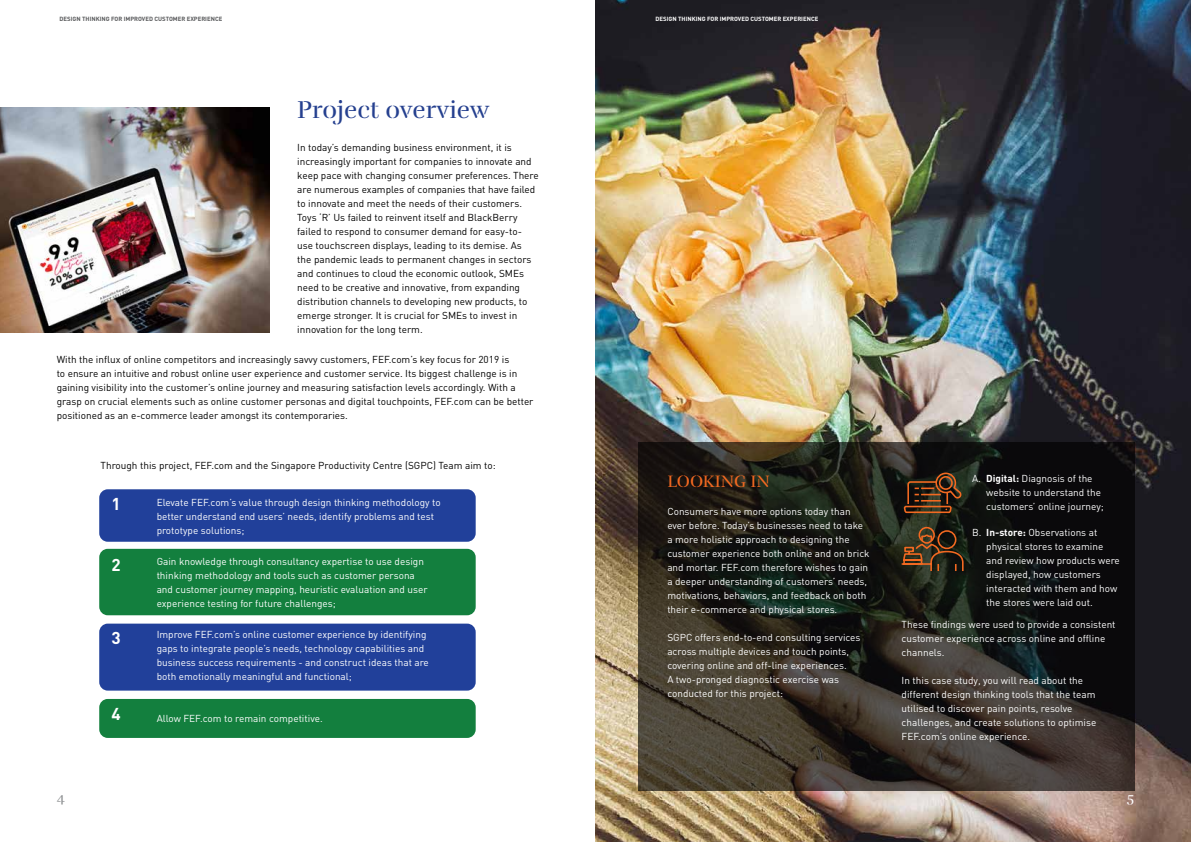
<style>
.page{position:relative;width:1191px;height:842px;background:#fff}
.page>*{position:absolute;margin:0;border:0;box-sizing:border-box;transform-origin:0 0}
.t1{font:25px "Rufina Stencil Regular";color:#25408f}
.t2{font:17px "Rufina Stencil Regular";color:#f26921}
.t3{font:700 17px "DIN";color:#fff}
.t4{font:14px "Rufina Stencil Regular";color:#8e9092}
.t5{font:14px "Rufina Stencil Regular";color:#fff}
.t6{font:10px/14px "DIN";color:#fff}
.t7{font:10px/14px "DIN";color:#000}
.t8{font:700 6px "DIN";color:#fff}
.t9{font:700 6px "DIN";color:#58595b}
.s1{font-weight:700}
</style>
<div class="page">
<img style="left:595px;top:0;width:596px;height:842px">
<svg style="left:638px;top:442px;width:496px;height:349px;background:#27251f"></svg>
<div style="left:99px;top:699px;width:377px;height:39px;background:#137f3e;border-radius:9px"></div>
<div style="left:99px;top:549px;width:377px;height:66px;background:#137f3e;border-radius:9px"></div>
<div style="left:99px;top:489px;width:377px;height:53px;background:#21409a;border-radius:9px"></div>
<img style="left:0;top:108px;width:269px;height:224px">
<div style="left:99px;top:624px;width:377px;height:67px;background:#21409a;border-radius:9px"></div>
<svg style="left:900px;top:526px;width:64px;height:47px;background:#45331c"></svg>
<svg style="left:903px;top:472px;width:60px;height:42px;background:#482e18"></svg>
<p class="t9" style="left:60px;top:15px;width:164px">DESIGN THINKING FOR IMPROVED CUSTOMER EXPERIENCE</p>
<h1 class="t1" style="left:297px;top:95px;width:194px">Project overview</h1>
<p class="t7" style="left:297px;top:140px;width:243px">In today’s demanding business environment, it is increasingly important for companies to innovate and keep pace with changing consumer preferences. There are numerous examples of companies that have failed to innovate and meet the needs of their customers.<br>Toys ‘R’ Us failed to reinvent itself and BlackBerry failed to respond to consumer demand for easy-to&shy;use touchscreen displays, leading to its demise. As<br>the pandemic leads to permanent changes in sectors and continues to cloud the economic outlook, SMEs need to be creative and innovative, from expanding distribution channels to developing new products, to emerge stronger. It is crucial for SMEs to invest in innovation for the long term.</p>
<p class="t7" style="left:57px;top:352px;width:478px">With the influx of online competitors and increasingly savvy customers, FEF.com’s key focus for 2019 is<br>to ensure an intuitive and robust online user experience and customer service. Its biggest challenge is in gaining visibility into the customer’s online journey and measuring satisfaction levels accordingly. With a grasp on crucial elements such as online customer personas and digital touchpoints, FEF.com can be better positioned as an e-commerce leader amongst its contemporaries.</p>
<p class="t7" style="left:101px;top:458px;width:396px">Through this project, FEF.com and the Singapore Productivity Centre (SGPC) Team aim to:</p>
<h3 class="t4" style="left:57px;top:788px;width:10px">4</h3>
<h2 class="t3" style="left:112px;top:493px;width:11px">1</h2>
<h2 class="t3" style="left:112px;top:553px;width:11px">2</h2>
<h2 class="t3" style="left:112px;top:627px;width:11px">3</h2>
<h2 class="t3" style="left:112px;top:702px;width:11px">4</h2>
<p class="t6" style="left:157px;top:495px;width:285px">Elevate FEF.com’s value through design thinking methodology to better understand end users’ needs, identify problems and test prototype solutions;</p>
<p class="t6" style="left:157px;top:554px;width:272px">Gain knowledge through consultancy expertise to use design thinking methodology and tools such as customer persona and customer journey mapping, heuristic evaluation and user experience testing for future challenges;</p>
<p class="t6" style="left:157px;top:627px;width:274px">Improve FEF.com’s online customer experience by identifying gaps to integrate people’s needs, technology capabilities and business success requirements - and construct ideas that are both emotionally meaningful and functional;</p>
<p class="t6" style="left:157px;top:712px;width:168px">Allow FEF.com to remain competitive.</p>
<p class="t8" style="left:655px;top:15px;width:164px">DESIGN THINKING FOR IMPROVED CUSTOMER EXPERIENCE</p>
<h2 class="t2" style="left:667px;top:471px;width:104px">LOOKING IN</h2>
<p class="t6" style="left:667px;top:504px;width:204px">Consumers have more options today than ever before. Today’s businesses need to take a more holistic approach to designing the customer experience both online and on brick and mortar. FEF.com therefore wishes to gain a deeper understanding of customers’ needs, motivations, behaviors, and feedback on both their e-commerce and physical stores.</p>
<p class="t6" style="left:667px;top:630px;width:195px">SGPC offers end-to-end consulting services across multiple devices and touch points, covering online and off-line experiences.<br>A two-pronged diagnostic exercise was conducted for this project:</p>
<p class="t6" style="left:986px;top:472px;width:119px;text-indent:-14px">A. <span class="s1">Digital:</span> Diagnosis of the website to understand the customers’ online journey;</p>
<p class="t6" style="left:986px;top:526px;width:135px;text-indent:-14px">B. <span class="s1">In-store:</span> Observations at physical stores to examine and review how products were displayed, how customers interacted with them and how the stores were laid out.</p>
<p class="t6" style="left:901px;top:617px;width:215px">These findings were used to provide a consistent customer experience across online and offline channels.</p>
<p class="t6" style="left:901px;top:673px;width:196px">In this case study, you will read about the different design thinking tools that the team utilised to discover pain points, resolve challenges, and create solutions to optimise FEF.com’s online experience.</p>
<h3 class="t5" style="left:1126px;top:788px;width:9px">5</h3>
</div>
